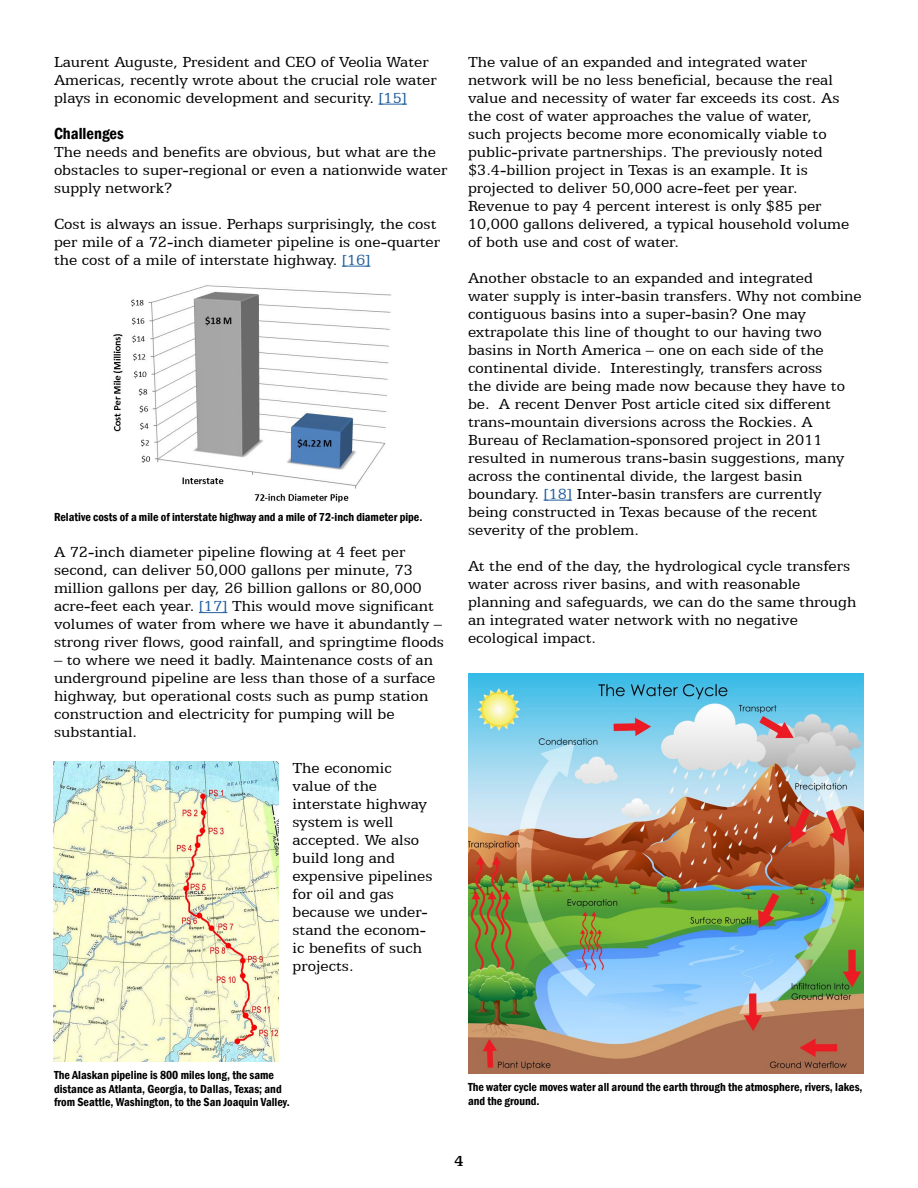
<style>
.page{position:relative;width:918px;height:1188px;background:#fff}
.page>*{position:absolute;margin:0;border:0;box-sizing:border-box;transform-origin:0 0}
.t1{font:16.5px/18px "Egyptian 505 BT";color:#000}
.t2{font:600 condensed 16.5px "Franklin Gothic";color:#000}
.t3{font:700 16.5px "Egyptian 505 BT";color:#000}
.t4{font:600 condensed 12px/13.5px "Franklin Gothic";color:#000}
.s1{color:#215e9e}
</style>
<div class="page">
<svg style="left:379px;top:104px;width:28px;height:1px"></svg>
<svg style="left:342px;top:266px;width:28px;height:1px"></svg>
<svg style="left:199px;top:612px;width:28px;height:1px"></svg>
<svg style="left:544px;top:500px;width:28px;height:1px"></svg>
<img style="left:113px;top:285px;width:278px;height:218px">
<img style="left:54px;top:762px;width:225px;height:299px">
<img style="left:468px;top:674px;width:396px;height:399px">
<p class="t1" style="left:54px;top:52px;width:384px">Laurent Auguste, President and CEO of Veolia Water<br>Americas, recently wrote about the crucial role water plays in economic development and security. <span class="s1">[15]</span></p>
<p class="t2" style="left:54px;top:122px;width:71px">Challenges</p>
<p class="t1" style="left:54px;top:142px;width:395px">The needs and benefits are obvious, but what are the obstacles to super-regional or even a nationwide water supply network?</p>
<p class="t1" style="left:54px;top:214px;width:388px">Cost is always an issue. Perhaps surprisingly, the cost per mile of a 72-inch diameter pipeline is one-quarter the cost of a mile of interstate highway. <span class="s1">[16]</span></p>
<p class="t4" style="left:54px;top:510px;width:370px">Relative costs of a mile of interstate highway and a mile of 72-inch diameter pipe.</p>
<p class="t1" style="left:54px;top:543px;width:392px">A 72-inch diameter pipeline flowing at 4 feet per second, can deliver 50,000 gallons per minute, 73 million gallons per day, 26 billion gallons or 80,000 acre-feet each year. <span class="s1">[17]</span> This would move significant volumes of water from where we have it abundantly – strong river flows, good rainfall, and springtime floods</p>
<p class="t1" style="left:54px;top:651px;width:383px">– to where we need it badly. Maintenance costs of an underground pipeline are less than those of a surface highway, but operational costs such as pump station construction and electricity for pumping will be substantial.</p>
<p class="t1" style="left:293px;top:759px;width:142px">The economic value of the interstate highway system is well accepted. We also build long and expensive pipelines for oil and gas because we under&shy;stand the econom&shy;ic benefits of such projects.</p>
<p class="t1" style="left:468px;top:52px;width:383px">The value of an expanded and integrated water network will be no less beneficial, because the real value and necessity of water far exceeds its cost. As the cost of water approaches the value of water,<br>such projects become more economically viable to public-private partnerships. The previously noted $3.4-billion project in Texas is an example. It is projected to deliver 50,000 acre-feet per year.<br>Revenue to pay 4 percent interest is only $85 per 10,000 gallons delivered, a typical household volume of both use and cost of water.</p>
<p class="t1" style="left:468px;top:268px;width:395px">Another obstacle to an expanded and integrated<br>water supply is inter-basin transfers. Why not combine contiguous basins into a super-basin? One may extrapolate this line of thought to our having two basins in North America – one on each side of the continental divide. Interestingly, transfers across<br>the divide are being made now because they have to be. A recent Denver Post article cited six different trans-mountain diversions across the Rockies. A Bureau of Reclamation-sponsored project in 2011 resulted in numerous trans-basin suggestions, many across the continental divide, the largest basin boundary. <span class="s1">[18]</span> Inter-basin transfers are currently being constructed in Texas because of the recent severity of the problem.</p>
<p class="t1" style="left:468px;top:556px;width:390px">At the end of the day, the hydrological cycle transfers water across river basins, and with reasonable planning and safeguards, we can do the same through an integrated water network with no negative ecological impact.</p>
<p class="t4" style="left:54px;top:1068px;width:237px">The Alaskan pipeline is 800 miles long, the same distance as Atlanta, Georgia, to Dallas, Texas; and from Seattle, Washington, to the San Joaquin Valley.</p>
<p class="t4" style="left:468px;top:1080px;width:396px">The water cycle moves water all around the earth through the atmosphere, rivers, lakes, and the ground.</p>
<p class="t3" style="left:454px;top:1151px;width:11px">4</p>
</div>
